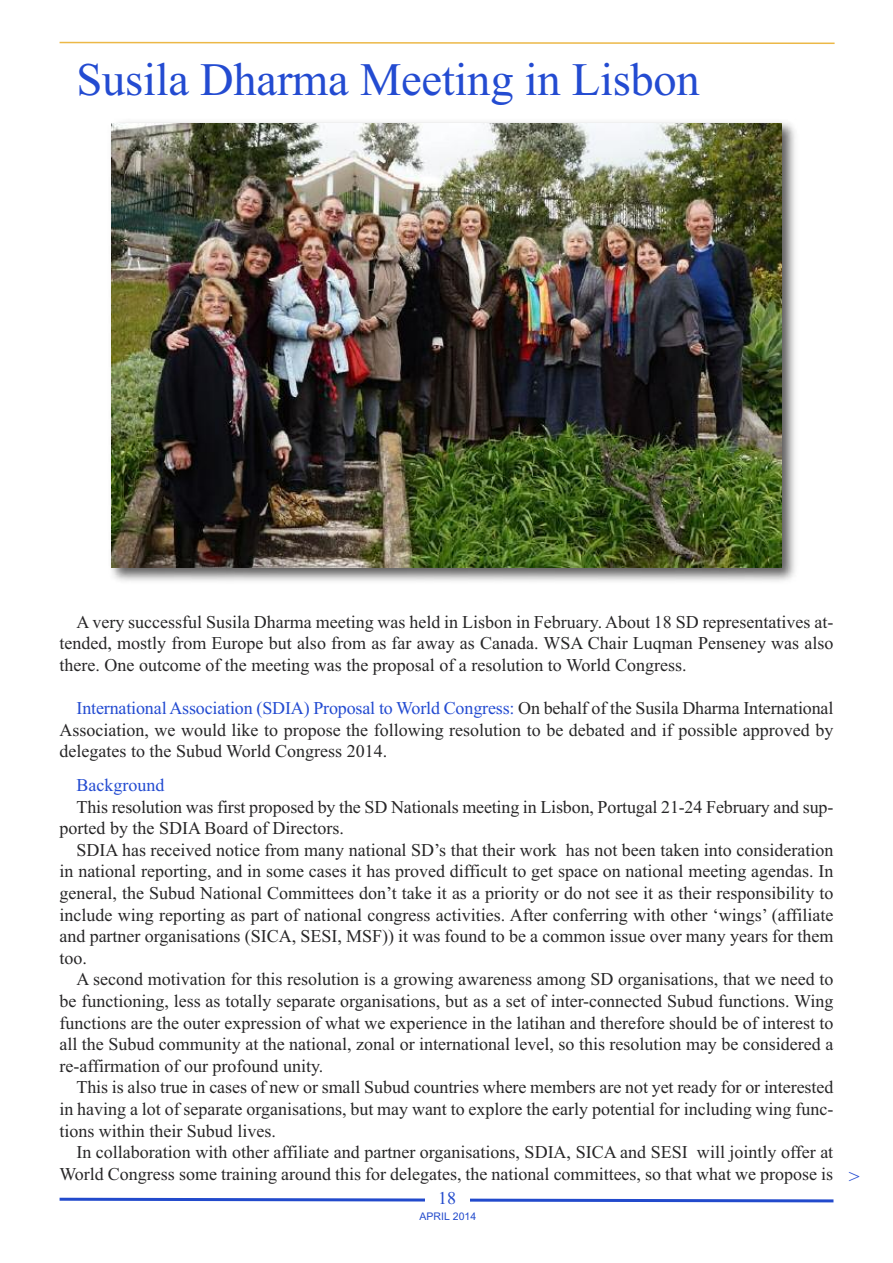
<style>
.page{position:relative;width:893px;height:1263px;background:#fff}
.page>*{position:absolute;margin:0;border:0;box-sizing:border-box;transform-origin:0 0}
.t1{font:46.5px "Times New Roman";letter-spacing:-.005em;color:#234bd1}
.t2{font:18px/21.6px "Times New Roman";color:#272627;text-align:justify}
.t3{font:18px "Times New Roman";color:#234bd1}
.t4{font:18px "Times New Roman";color:#224acc}
.t5{font:10.5px "Arial";color:#224acc}
.s1{color:#234bd1}
.s2{font-size:19.5px;color:#234bd1}
</style>
<div class="page">
<svg style="left:59px;top:1197px;width:775px;height:6px"></svg>
<div style="left:425px;top:1192px;width:44px;height:37px;background:#fff"></div>
<svg style="left:59px;top:41px;width:776px;height:3px"></svg>
<img style="left:111px;top:122px;width:684px;height:460px">
<img style="left:111px;top:123px;width:670px;height:445px">
<h1 class="t1" style="left:77px;top:52px;width:625px">Susila Dharma Meeting in Lisbon</h1>
<p class="t2" style="left:60px;top:611px;width:775px;text-indent:17px">A very successful Susila Dharma meeting was held in Lisbon in February. About 18 SD representatives at&shy;tended, mostly from Europe but also from as far away as Canada. WSA Chair Luqman Penseney was also there. One outcome of the meeting was the proposal of a resolution to World Congress.</p>
<p class="t2" style="left:60px;top:697px;width:775px;text-indent:17px"><span class="s1">International Association (SDIA) Proposal to World Congress:</span> On behalf of the Susila Dharma International Association, we would like to propose the following resolution to be debated and if possible approved by delegates to the Subud World Congress 2014.</p>
<p class="t3" style="left:77px;top:774px;width:89px">Background</p>
<p class="t2" style="left:60px;top:796px;width:775px;text-indent:17px">This resolution was first proposed by the SD Nationals meeting in Lisbon, Portugal 21-24 February and sup&shy;ported by the SDIA Board of Directors.</p>
<p class="t2" style="left:59px;top:839px;width:775px;text-indent:17px">SDIA has received notice from many national SD’s that their work has not been taken into consideration in national reporting, and in some cases it has proved difficult to get space on national meeting agendas. In general, the Subud National Committees don’t take it as a priority or do not see it as their responsibility to include wing reporting as part of national congress activities. After conferring with other ‘wings’ (affiliate and partner organisations (SICA, SESI, MSF)) it was found to be a common issue over many years for them too.</p>
<p class="t2" style="left:59px;top:968px;width:775px;text-indent:17px">A second motivation for this resolution is a growing awareness among SD organisations, that we need to be functioning, less as totally separate organisations, but as a set of inter-connected Subud functions. Wing functions are the outer expression of what we experience in the latihan and therefore should be of interest to all the Subud community at the national, zonal or international level, so this resolution may be considered a re-affirmation of our profound unity.</p>
<p class="t2" style="left:59px;top:1076px;width:775px;text-indent:17px">This is also true in cases of new or small Subud countries where members are not yet ready for or interested in having a lot of separate organisations, but may want to explore the early potential for including wing func&shy;tions within their Subud lives.</p>
<p class="t2" style="left:59px;top:1141px;width:802px;text-align:center">In collaboration with other affiliate and partner organisations, SDIA, SICA and SESI will jointly offer at<br>World Congress some training around this for delegates, the national committees, so that what we propose is <span class="s2">&gt;</span></p>
<p class="t4" style="left:438px;top:1188px;width:19px">18</p>
<p class="t5" style="left:420px;top:1210px;width:58px">APRIL 2014</p>
</div>
